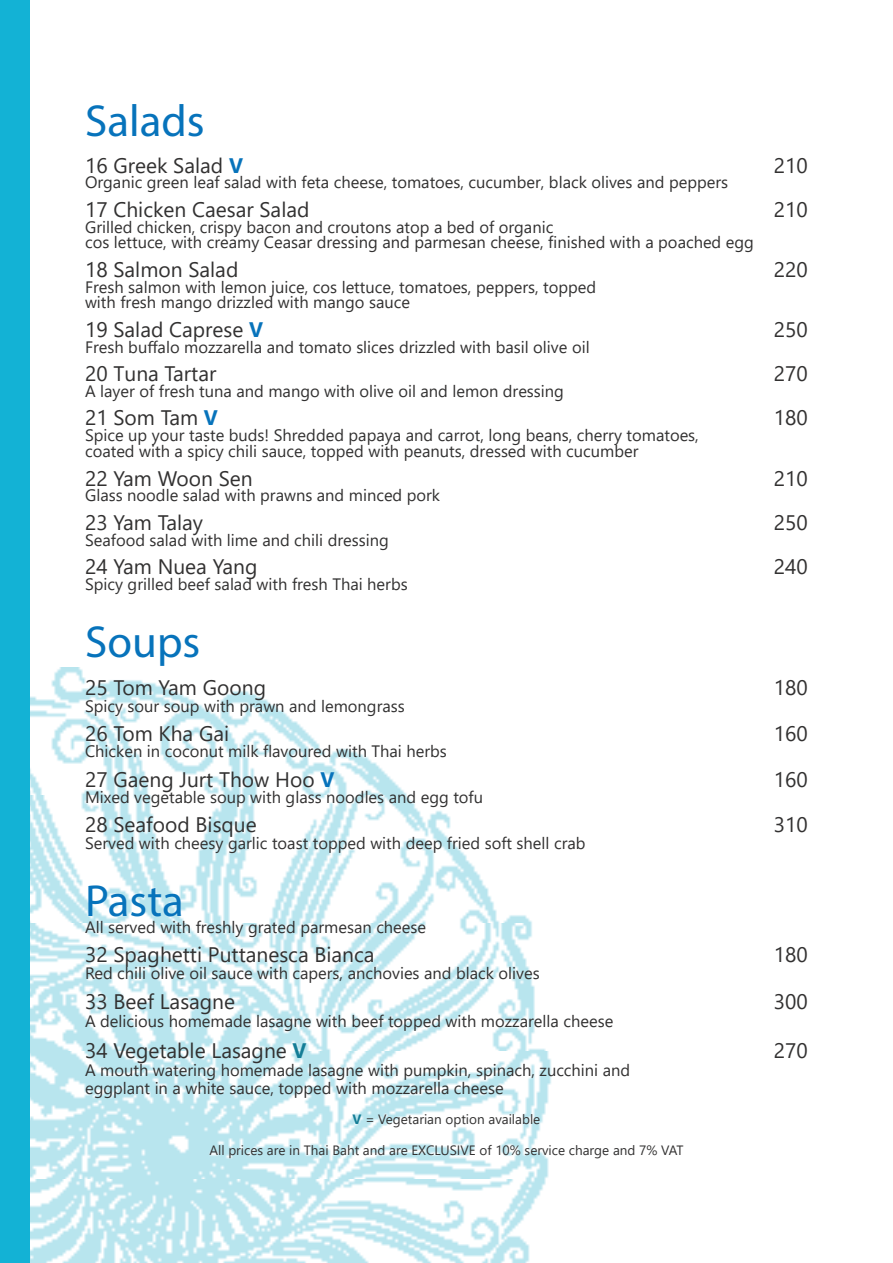
<style>
.page{position:relative;width:893px;height:1263px;background:#fff}
.page>*{position:absolute;margin:0;border:0;box-sizing:border-box;transform-origin:0 0}
.t1{font:45px "Myriad Pro";color:#0773bb}
.t2{font:21px "Segoe UI";color:#323131}
.t3{font:16.5px/15.8px "Segoe UI";color:#323131}
.t4{font:13.5px "Segoe UI";color:#323131}
.s1{font-weight:700;color:#0773bb}
.s2{font-weight:700;color:#147d96}
</style>
<div class="page">
<img style="left:30px;top:668px;width:521px;height:595px">
<div style="left:0;top:0;width:30px;height:1263px;background:#13b2d5"></div>
<h1 class="t1" style="left:85px;top:93px;width:121px">Salads</h1>
<p class="t2" style="left:85px;top:148px;width:159px">16 Greek Salad <span class="s1">V</span></p>
<p class="t2" style="left:774px;top:148px;width:35px">210</p>
<p class="t3" style="left:85px;top:174px;width:645px">Organic green leaf salad with feta cheese, tomatoes, cucumber, black olives and peppers</p>
<p class="t2" style="left:85px;top:193px;width:226px">17 Chicken Caesar Salad</p>
<p class="t2" style="left:774px;top:193px;width:35px">210</p>
<p class="t3" style="left:85px;top:219px;width:670px">Grilled chicken, crispy bacon and croutons atop a bed of organic<br>cos lettuce, with creamy Ceasar dressing and parmesan cheese, finished with a poached egg</p>
<p class="t2" style="left:85px;top:253px;width:155px">18 Salmon Salad</p>
<p class="t2" style="left:774px;top:253px;width:35px">220</p>
<p class="t3" style="left:85px;top:279px;width:513px">Fresh salmon with lemon juice, cos lettuce, tomatoes, peppers, topped with fresh mango drizzled with mango sauce</p>
<p class="t2" style="left:85px;top:313px;width:180px">19 Salad Caprese <span class="s1">V</span></p>
<p class="t2" style="left:774px;top:313px;width:35px">250</p>
<p class="t3" style="left:85px;top:339px;width:506px">Fresh buffalo mozzarella and tomato slices drizzled with basil olive oil</p>
<p class="t2" style="left:85px;top:357px;width:133px">20 Tuna Tartar</p>
<p class="t2" style="left:774px;top:357px;width:35px">270</p>
<p class="t3" style="left:85px;top:383px;width:480px">A layer of fresh tuna and mango with olive oil and lemon dressing</p>
<p class="t2" style="left:85px;top:401px;width:134px">21 Som Tam <span class="s1">V</span></p>
<p class="t2" style="left:774px;top:401px;width:35px">180</p>
<p class="t3" style="left:85px;top:427px;width:615px">Spice up your taste buds! Shredded papaya and carrot, long beans, cherry tomatoes, coated with a spicy chili sauce, topped with peanuts, dressed with cucumber</p>
<p class="t2" style="left:85px;top:461px;width:169px">22 Yam Woon Sen</p>
<p class="t2" style="left:774px;top:461px;width:35px">210</p>
<p class="t3" style="left:85px;top:487px;width:357px">Glass noodle salad with prawns and minced pork</p>
<p class="t2" style="left:85px;top:505px;width:119px">23 Yam Talay</p>
<p class="t2" style="left:774px;top:505px;width:35px">250</p>
<p class="t3" style="left:85px;top:531px;width:305px">Seafood salad with lime and chili dressing</p>
<p class="t2" style="left:85px;top:550px;width:174px">24 Yam Nuea Yang</p>
<p class="t2" style="left:774px;top:550px;width:35px">240</p>
<p class="t3" style="left:85px;top:576px;width:324px">Spicy grilled beef salad with fresh Thai herbs</p>
<h1 class="t1" style="left:85px;top:614px;width:117px">Soups</h1>
<p class="t2" style="left:85px;top:671px;width:183px">25 Tom Yam Goong</p>
<p class="t2" style="left:774px;top:671px;width:35px">180</p>
<p class="t3" style="left:85px;top:697px;width:321px">Spicy sour soup with prawn and lemongrass</p>
<p class="t2" style="left:85px;top:716px;width:146px">26 Tom Kha Gai</p>
<p class="t2" style="left:774px;top:716px;width:35px">160</p>
<p class="t3" style="left:85px;top:743px;width:363px">Chicken in coconut milk flavoured with Thai herbs</p>
<p class="t2" style="left:85px;top:762px;width:251px">27 Gaeng Jurt Thow Hoo <span class="s1">V</span></p>
<p class="t2" style="left:774px;top:762px;width:35px">160</p>
<p class="t3" style="left:85px;top:789px;width:400px">Mixed vegetable soup with glass noodles and egg tofu</p>
<p class="t2" style="left:85px;top:808px;width:173px">28 Seafood Bisque</p>
<p class="t2" style="left:774px;top:808px;width:35px">310</p>
<p class="t3" style="left:85px;top:835px;width:502px">Served with cheesy garlic toast topped with deep fried soft shell crab</p>
<h1 class="t1" style="left:85px;top:873px;width:100px">Pasta</h1>
<p class="t3" style="left:85px;top:919px;width:343px">All served with freshly grated parmesan cheese</p>
<p class="t2" style="left:85px;top:938px;width:291px">32 Spaghetti Puttanesca Bianca</p>
<p class="t2" style="left:774px;top:938px;width:35px">180</p>
<p class="t3" style="left:85px;top:964px;width:456px">Red chili olive oil sauce with capers, anchovies and black olives</p>
<p class="t2" style="left:85px;top:985px;width:152px">33 Beef Lasagne</p>
<p class="t2" style="left:774px;top:985px;width:35px">300</p>
<p class="t3" style="left:85px;top:1013px;width:530px">A delicious homemade lasagne with beef topped with mozzarella cheese</p>
<p class="t2" style="left:85px;top:1034px;width:223px">34 Vegetable Lasagne <span class="s2">V</span></p>
<p class="t2" style="left:774px;top:1034px;width:35px">270</p>
<p class="t3" style="left:85px;top:1061px;width:547px;line-height:18px">A mouth watering homemade lasagne with pumpkin, spinach, zucchini and eggplant in a white sauce, topped with mozzarella cheese</p>
<p class="t4" style="left:353px;top:1108px;width:189px"><span class="s2">V</span> = Vegetarian option available</p>
<p class="t4" style="left:209px;top:1139px;width:476px">All prices are in Thai Baht and are EXCLUSIVE of 10% service charge and 7% VAT</p>
</div>
